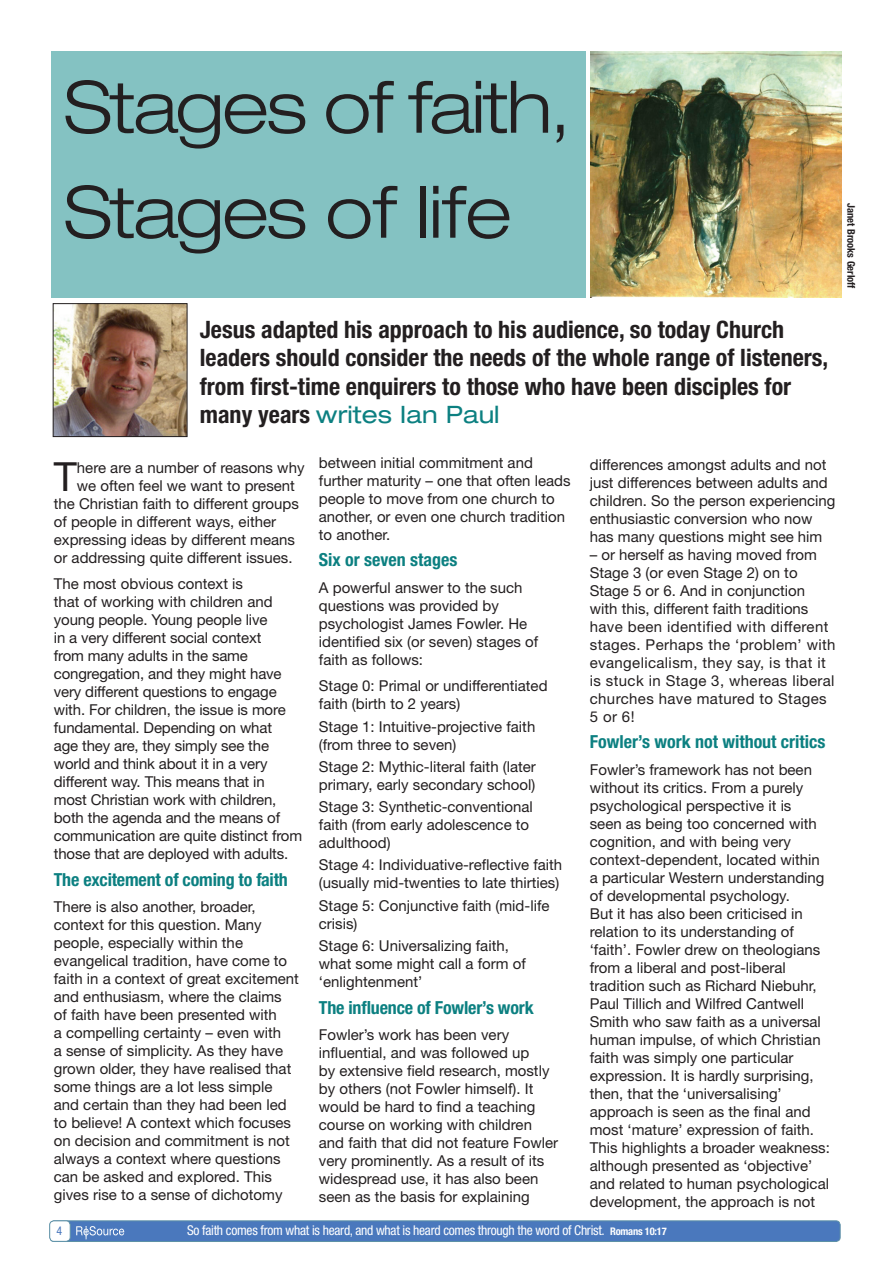
<style>
.page{position:relative;width:893px;height:1263px;background:#fff}
.page>*{position:absolute;margin:0;border:0;box-sizing:border-box;transform-origin:0 0}
.t1{font:300 expanded 72px/105px "Helvetica Neue";letter-spacing:-.025em;color:#231f20}
.t2{font:40.2px "Helvetica Neue";color:#231f20}
.t3{font:700 condensed 24px/28.5px "Helvetica Neue";color:#231f20}
.t4{font:700 condensed 18px "Helvetica Neue";letter-spacing:-.01em;color:#0c8081}
.t5{font:15px/18px "Helvetica Neue";color:#231f20}
.t6{font:15px/18px "Helvetica Neue";letter-spacing:.025em;color:#231f20}
.t7{font:condensed 13.5px "Helvetica Neue";letter-spacing:-.02em;color:#fff}
.t8{font:condensed 12px "Helvetica Neue";color:#4a78bd}
.t9{font:700 condensed 10.5px "Helvetica Neue";letter-spacing:-.005em;color:#231f20}
.s1{font-weight:400;font-stretch:expanded;color:#0c8081}
.s2{font-weight:700;font-size:10.5px}
</style>
<div class="page">
<div style="left:50px;top:1221px;width:790px;height:20px;background:#4a78bd;border-radius:4px"></div>
<div style="left:50px;top:1220px;width:790px;height:22px;border:1px solid #5d91a7;border-radius:4px"></div>
<div style="left:50px;top:1221px;width:20px;height:20px;background:#fff;border-radius:4px"></div>
<div style="left:49px;top:1220px;width:22px;height:22px;border:1px solid #5d91a7;border-radius:4px"></div>
<svg style="left:76px;top:1226px;width:48px;height:13px"></svg>
<div style="left:51px;top:51px;width:534px;height:247px;background:#84c2c2"></div>
<img style="left:590px;top:51px;width:252px;height:246px">
<img style="left:55px;top:305px;width:130px;height:130px">
<div style="left:53px;top:303px;width:134px;height:134px;border:1px solid #231f20"></div>
<h1 class="t1" style="left:64px;top:54px;width:508px">Stages of faith,<br>Stages of life</h1>
<p class="t9" style="left:857px;top:203px;width:87px;rotate:90deg">Janet Brooks Gerloff</p>
<h3 class="t3" style="left:200px;top:314px;width:630px">Jesus adapted his approach to his audience, so today Church leaders should consider the needs of the whole range of listeners, from first-time enquirers to those who have been disciples for many years <span class="s1">writes Ian Paul</span></h3>
<h2 class="t2" style="left:54px;top:452px;width:25px">T</h2>
<p class="t5" style="left:77px;top:458px;width:229px">here are a number of reasons why</p>
<p class="t5" style="left:77px;top:476px;width:220px">we often feel we want to present</p>
<p class="t5" style="left:54px;top:494px;width:247px">the Christian faith to different groups</p>
<p class="t5" style="left:54px;top:512px;width:224px">of people in different ways, either</p>
<p class="t5" style="left:54px;top:530px;width:243px">expressing ideas by different means</p>
<p class="t5" style="left:54px;top:548px;width:240px">or addressing quite different issues.</p>
<p class="t5" style="left:54px;top:575px;width:250px">The most obvious context is<br>that of working with children and young people. Young people live<br>in a very different social context<br>from many adults in the same congregation, and they might have very different questions to engage with. For children, the issue is more fundamental. Depending on what<br>age they are, they simply see the world and think about it in a very different way. This means that in<br>most Christian work with children, both the agenda and the means of communication are quite distinct from those that are deployed with adults.</p>
<p class="t4" style="left:54px;top:868px;width:236px">The excitement of coming to faith</p>
<p class="t5" style="left:54px;top:898px;width:247px">There is also another, broader, context for this question. Many people, especially within the evangelical tradition, have come to faith in a context of great excitement and enthusiasm, where the claims<br>of faith have been presented with<br>a compelling certainty – even with<br>a sense of simplicity. As they have grown older, they have realised that some things are a lot less simple and certain than they had been led to believe! A context which focuses on decision and commitment is not always a context where questions can be asked and explored. This gives rise to a sense of dichotomy</p>
<p class="t5" style="left:319px;top:453px;width:253px">between initial commitment and further maturity – one that often leads people to move from one church to another, or even one church tradition to another.</p>
<p class="t4" style="left:319px;top:549px;width:140px">Six or seven stages</p>
<p class="t5" style="left:319px;top:578px;width:221px">A powerful answer to the such questions was provided by psychologist James Fowler. He identified six (or seven) stages of faith as follows:</p>
<p class="t5" style="left:319px;top:677px;width:230px">Stage 0: Primal or undifferentiated faith (birth to 2 years)</p>
<p class="t5" style="left:319px;top:717px;width:218px">Stage 1: Intuitive-projective faith (from three to seven)</p>
<p class="t5" style="left:319px;top:757px;width:218px">Stage 2: Mythic-literal faith (later primary, early secondary school)</p>
<p class="t5" style="left:319px;top:798px;width:215px">Stage 3: Synthetic-conventional faith (from early adolescence to adulthood)</p>
<p class="t5" style="left:319px;top:856px;width:245px">Stage 4: Individuative-reflective faith (usually mid-twenties to late thirties)</p>
<p class="t5" style="left:319px;top:896px;width:232px">Stage 5: Conjunctive faith (mid-life crisis)</p>
<p class="t5" style="left:319px;top:936px;width:208px">Stage 6: Universalizing faith, what some might call a form of ‘enlightenment’</p>
<p class="t4" style="left:319px;top:996px;width:216px">The influence of Fowler’s work</p>
<p class="t5" style="left:319px;top:1025px;width:241px">Fowler’s work has been very influential, and was followed up<br>by extensive field research, mostly by others (not Fowler himself). It would be hard to find a teaching course on working with children and faith that did not feature Fowler very prominently. As a result of its widespread use, it has also been seen as the basis for explaining</p>
<p class="t5" style="left:590px;top:455px;width:247px">differences amongst adults and not just differences between adults and children. So the person experiencing enthusiastic conversion who now has many questions might see him</p>
<p class="t6" style="left:590px;top:545px;width:247px">– or herself as having moved from<br>Stage 3 (or even Stage 2) on to<br>Stage 5 or 6. And in conjunction with this, different faith traditions have been identified with different stages. Perhaps the ‘problem’ with evangelicalism, they say, is that it is stuck in Stage 3, whereas liberal churches have matured to Stages<br>5 or 6!</p>
<p class="t4" style="left:590px;top:731px;width:237px">Fowler’s work not without critics</p>
<p class="t5" style="left:590px;top:760px;width:242px">Fowler’s framework has not been without its critics. From a purely psychological perspective it is<br>seen as being too concerned with cognition, and with being very context-dependent, located within a particular Western understanding of developmental psychology.<br>But it has also been criticised in relation to its understanding of ‘faith’. Fowler drew on theologians from a liberal and post-liberal tradition such as Richard Niebuhr, Paul Tillich and Wilfred Cantwell Smith who saw faith as a universal human impulse, of which Christian faith was simply one particular expression. It is hardly surprising, then, that the ‘universalising’ approach is seen as the final and most ‘mature’ expression of faith.<br>This highlights a broader weakness: although presented as ‘objective’ and related to human psychological development, the approach is not</p>
<p class="t8" style="left:57px;top:1224px;width:7px">4</p>
<p class="t7" style="left:187px;top:1222px;width:481px">So faith comes from what is heard, and what is heard comes through the word of Christ. <span class="s2">Romans 10:17</span></p>
</div>
